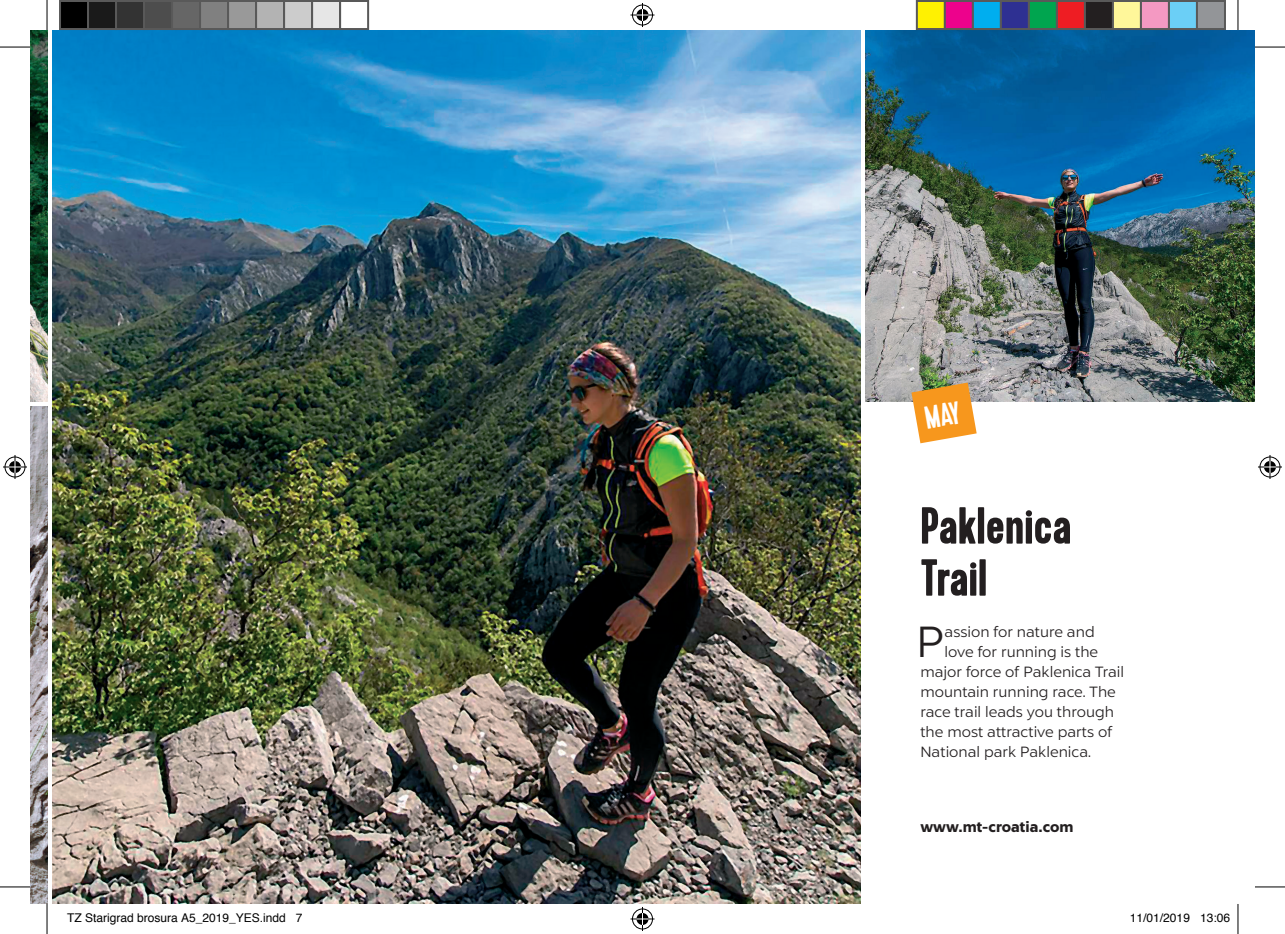
<style>
.page{position:relative;width:1285px;height:934px;background:#fff}
.page>*{position:absolute;margin:0;border:0;box-sizing:border-box;transform-origin:0 0}
.t1{font:700 52px/52px "Kapra";color:#231f20}
.t2{font:44px "Liszt FY";color:#231f20}
.t3{font:15px "Liszt FY";color:#231f20}
.t4{font:900 15px "Liszt FY";color:#231f20}
.t5{font:12px "Helvetica";color:#000}
</style>
<div class="page">
<img style="left:865px;top:31px;width:390px;height:370px">
<img style="left:30px;top:30px;width:17px;height:371px">
<img style="left:30px;top:406px;width:17px;height:497px">
<img style="left:53px;top:30px;width:808px;height:873px">
<hr style="left:0;top:47px;width:30px;height:1px;background:#000">
<hr style="left:1255px;top:47px;width:30px;height:1px;background:#000">
<hr style="left:0;top:886px;width:30px;height:1px;background:#000">
<hr style="left:1255px;top:886px;width:30px;height:1px;background:#000">
<hr style="left:47px;top:0;width:1px;height:30px;background:#000">
<hr style="left:47px;top:903px;width:1px;height:30px;background:#000">
<hr style="left:1237px;top:0;width:1px;height:30px;background:#000">
<hr style="left:1237px;top:903px;width:1px;height:30px;background:#000">
<svg style="left:630px;top:3px;width:24px;height:24px"></svg>
<svg style="left:630px;top:907px;width:24px;height:23px"></svg>
<svg style="left:3px;top:455px;width:24px;height:24px"></svg>
<svg style="left:1258px;top:455px;width:24px;height:24px"></svg>
<div style="left:60px;top:1px;width:28px;height:28px;background:#000"></div>
<div style="left:59px;top:0;width:30px;height:30px;border:2px solid #595959"></div>
<div style="left:88px;top:1px;width:28px;height:28px;background:#1a1a1a"></div>
<div style="left:87px;top:0;width:30px;height:30px;border:2px solid #595959"></div>
<div style="left:116px;top:1px;width:28px;height:28px;background:#333"></div>
<div style="left:115px;top:0;width:30px;height:30px;border:2px solid #595959"></div>
<div style="left:144px;top:1px;width:28px;height:28px;background:#4d4d4d"></div>
<div style="left:143px;top:0;width:30px;height:30px;border:2px solid #595959"></div>
<div style="left:172px;top:1px;width:28px;height:28px;background:#666"></div>
<div style="left:171px;top:0;width:30px;height:30px;border:2px solid #595959"></div>
<div style="left:200px;top:1px;width:28px;height:28px;background:#808080"></div>
<div style="left:199px;top:0;width:30px;height:30px;border:2px solid #595959"></div>
<div style="left:228px;top:1px;width:28px;height:28px;background:#999"></div>
<div style="left:227px;top:0;width:30px;height:30px;border:2px solid #595959"></div>
<div style="left:256px;top:1px;width:28px;height:28px;background:#b3b3b3"></div>
<div style="left:255px;top:0;width:30px;height:30px;border:2px solid #595959"></div>
<div style="left:284px;top:1px;width:28px;height:28px;background:#ccc"></div>
<div style="left:283px;top:0;width:30px;height:30px;border:2px solid #595959"></div>
<div style="left:312px;top:1px;width:28px;height:28px;background:#e6e6e6"></div>
<div style="left:311px;top:0;width:30px;height:30px;border:2px solid #595959"></div>
<div style="left:339px;top:0;width:30px;height:30px;border:2px solid #595959"></div>
<div style="left:917px;top:1px;width:28px;height:28px;background:#fff101"></div>
<div style="left:916px;top:0;width:30px;height:30px;border:2px solid #595959"></div>
<div style="left:945px;top:1px;width:28px;height:28px;background:#ed028c"></div>
<div style="left:944px;top:0;width:30px;height:30px;border:2px solid #595959"></div>
<div style="left:973px;top:1px;width:28px;height:28px;background:#00aeef"></div>
<div style="left:972px;top:0;width:30px;height:30px;border:2px solid #595959"></div>
<div style="left:1001px;top:1px;width:28px;height:28px;background:#2e3092"></div>
<div style="left:1000px;top:0;width:30px;height:30px;border:2px solid #595959"></div>
<div style="left:1029px;top:1px;width:28px;height:28px;background:#00a54f"></div>
<div style="left:1028px;top:0;width:30px;height:30px;border:2px solid #595959"></div>
<div style="left:1057px;top:1px;width:28px;height:28px;background:#ee1d23"></div>
<div style="left:1056px;top:0;width:30px;height:30px;border:2px solid #595959"></div>
<div style="left:1085px;top:1px;width:28px;height:28px;background:#231f20"></div>
<div style="left:1084px;top:0;width:30px;height:30px;border:2px solid #595959"></div>
<div style="left:1113px;top:1px;width:28px;height:28px;background:#fff79a"></div>
<div style="left:1112px;top:0;width:30px;height:30px;border:2px solid #595959"></div>
<div style="left:1141px;top:1px;width:28px;height:28px;background:#f499c2"></div>
<div style="left:1140px;top:0;width:30px;height:30px;border:2px solid #595959"></div>
<div style="left:1169px;top:1px;width:28px;height:28px;background:#6bcff6"></div>
<div style="left:1168px;top:0;width:30px;height:30px;border:2px solid #595959"></div>
<div style="left:1197px;top:1px;width:28px;height:28px;background:#939598"></div>
<div style="left:1196px;top:0;width:30px;height:30px;border:2px solid #595959"></div>
<svg style="left:911px;top:382px;width:65px;height:61px;background:#eba548"></svg>
<h1 class="t1" style="left:920px;top:501px;width:153px">Paklenica<br>Trail</h1>
<h2 class="t2" style="left:916px;top:615px;width:30px">P</h2>
<p class="t3" style="left:944px;top:622px;width:152px">assion for nature and</p>
<p class="t3" style="left:944px;top:642px;width:155px">love for running is the</p>
<p class="t3" style="left:920px;top:662px;width:205px">major force of Paklenica Trail</p>
<p class="t3" style="left:920px;top:682px;width:197px">mountain running race. The</p>
<p class="t3" style="left:920px;top:702px;width:195px">race trail leads you through</p>
<p class="t3" style="left:920px;top:722px;width:194px">the most attractive parts of</p>
<p class="t3" style="left:920px;top:742px;width:172px">National park Paklenica.</p>
<p class="t4" style="left:920px;top:816px;width:155px">www.mt-croatia.com</p>
<p class="t5" style="left:67px;top:908px;width:237px">TZ Starigrad brosura A5_2019_YES.indd 7</p>
<p class="t5" style="left:1130px;top:908px;width:102px">11/01/2019 13:06</p>
</div>
